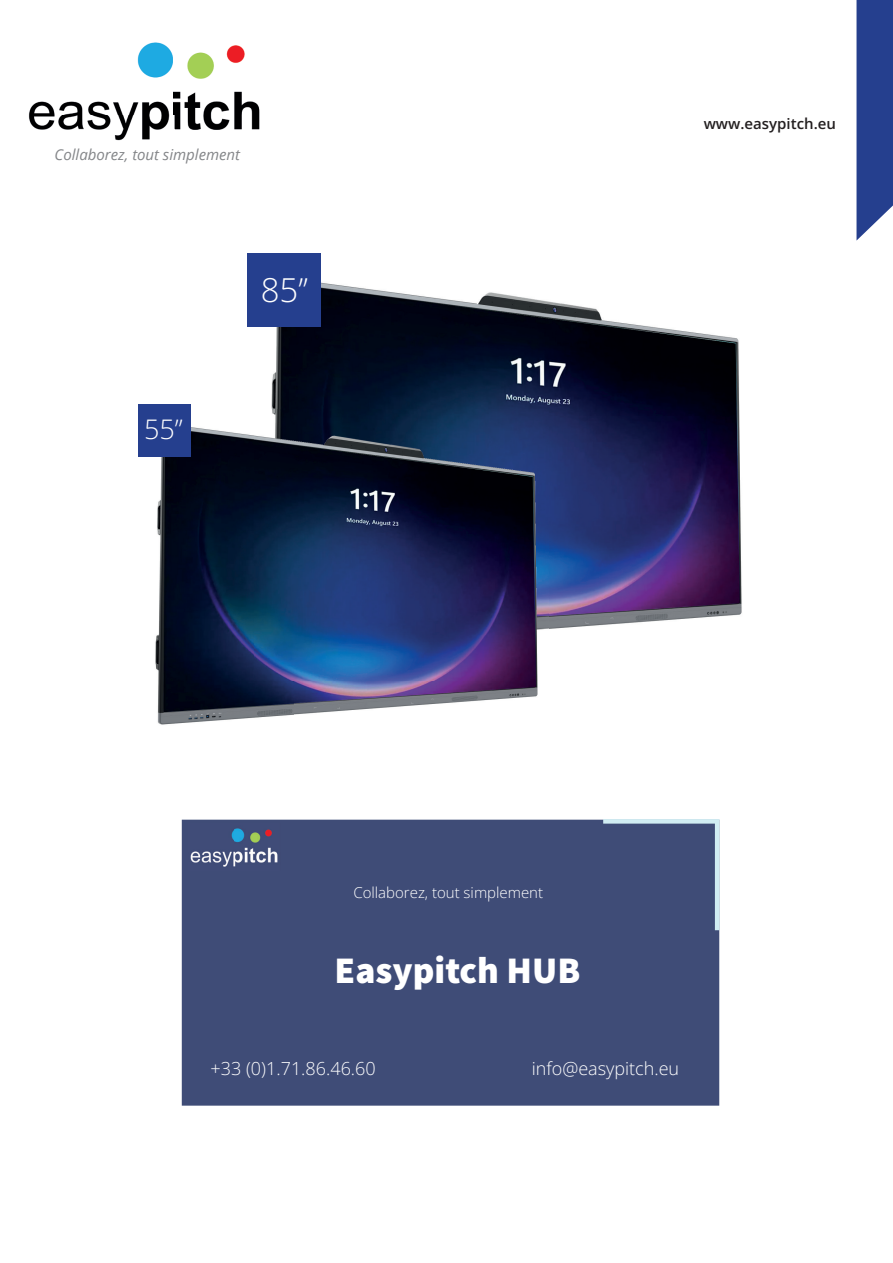
<style>
.page{position:relative;width:893px;height:1263px;background:#fff}
.page>*{position:absolute;margin:0;border:0;box-sizing:border-box;transform-origin:0 0}
.t1{font:900 37.5px "Source Sans Pro";color:#fff}
.t2{font:300 33px "Open Sans";color:#fff}
.t3{font:300 27px "Open Sans";color:#fff}
.t4{font:300 18px "Open Sans";color:#fff}
.t5{font:300 15px "Open Sans";color:#fff}
.t6{font:italic 15px "Open Sans";color:#848689}
.t7{font:600 15px "Open Sans";color:#231f20}
</style>
<div class="page">
<div style="left:182px;top:820px;width:537px;height:286px;background:#3f4c77"></div>
<svg style="left:603px;top:819px;width:116px;height:111px;background:#495880"></svg>
<svg style="left:856px;top:0;width:37px;height:241px;background:#384f97"></svg>
<img style="left:271px;top:282px;width:469px;height:135px">
<img style="left:549px;top:417px;width:193px;height:212px">
<img style="left:143px;top:427px;width:152px;height:298px">
<img style="left:295px;top:680px;width:243px;height:35px">
<img style="left:254px;top:409px;width:295px;height:271px">
<div style="left:247px;top:253px;width:74px;height:74px;background:#253f8e"></div>
<div style="left:138px;top:404px;width:53px;height:52px;background:#253f8e"></div>
<img style="left:188px;top:824px;width:93px;height:47px">
<img style="left:29px;top:42px;width:231px;height:99px">
<p class="t6" style="left:55px;top:145px;width:187px">Collaborez, tout simplement</p>
<h2 class="t2" style="left:261px;top:268px;width:49px">85’’</h2>
<h3 class="t3" style="left:144px;top:411px;width:40px">55’’</h3>
<p class="t7" style="left:704px;top:113px;width:134px">www.easypitch.eu</p>
<p class="t5" style="left:353px;top:883px;width:191px">Collaborez, tout simplement</p>
<h1 class="t1" style="left:335px;top:944px;width:247px">Easypitch HUB</h1>
<p class="t4" style="left:211px;top:1056px;width:167px">+33 (0)1.71.86.46.60</p>
<p class="t4" style="left:532px;top:1056px;width:149px">info@easypitch.eu</p>
</div>
